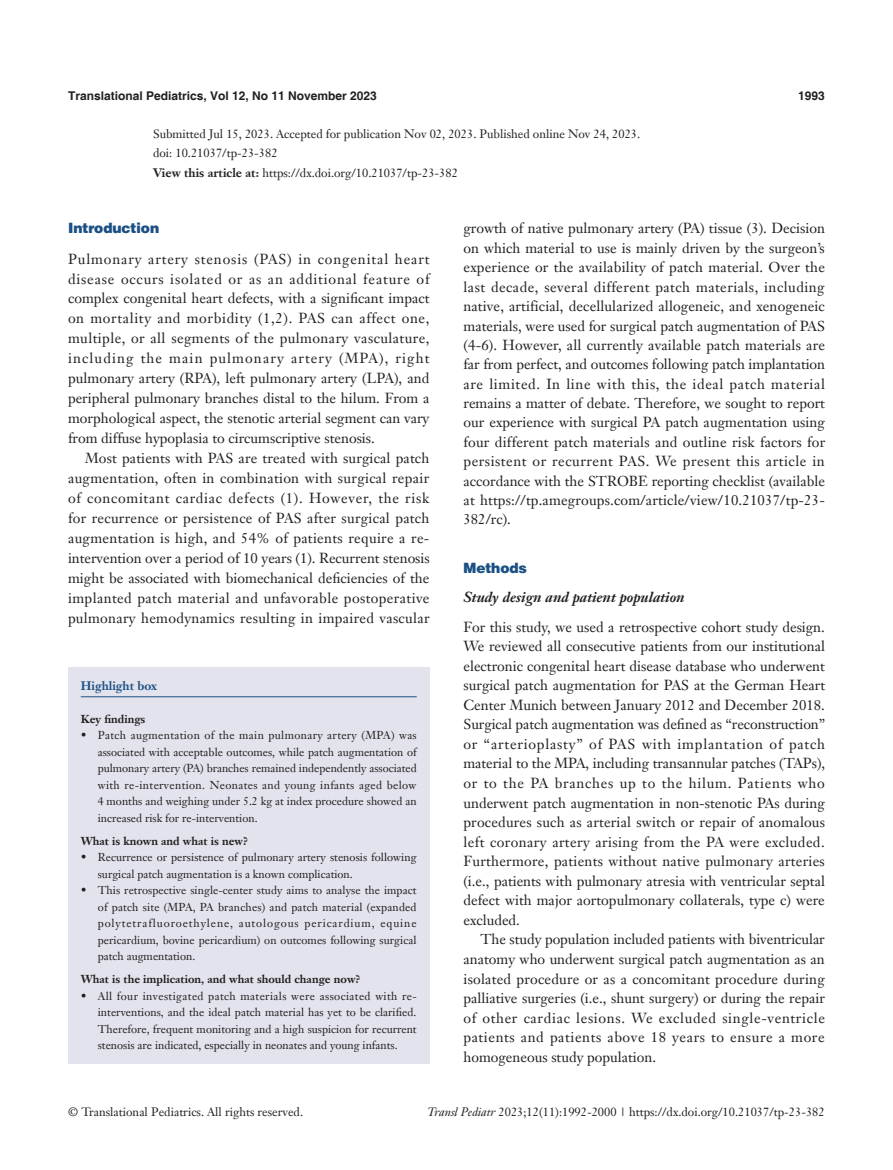
<style>
.page{position:relative;width:893px;height:1170px;background:#fff}
.page>*{position:absolute;margin:0;border:0;box-sizing:border-box;transform-origin:0 0}
.t1{font:14.25px/19.5px "Janson Text LT";color:#231f20;text-align:justify}
.t2{font:italic 700 14.25px "Janson Text LT";color:#231f20}
.t3{font:900 14.25px "Helvetica";color:#1c5085}
.t4{font:12px/19.5px "Janson Text LT";color:#231f20}
.t5{font:700 12px "Helvetica";color:#231f20}
.t6{font:700 12px "Janson Text LT";color:#1c5085}
.t7{font:11.25px/16.5px "Janson Text LT";color:#231f20;text-align:justify}
.t8{font:700 11.25px "Janson Text LT";color:#231f20}
.s1{font-weight:700}
.s2{font-style:italic}
</style>
<div class="page">
<div style="left:68px;top:667px;width:361px;height:396px;background:#e2e3ec"></div>
<hr style="left:81px;top:696px;width:336px;height:1px;background:#1c5085">
<p class="t5" style="left:68px;top:88px;width:310px">Translational Pediatrics, Vol 12, No 11 November 2023</p>
<p class="t5" style="left:798px;top:88px;width:28px">1993</p>
<p class="t4" style="left:153px;top:124px;width:489px">Submitted Jul 15, 2023. Accepted for publication Nov 02, 2023. Published online Nov 24, 2023. doi: 10.21037/tp-23-382<br><span class="s1">View this article at:</span> https://dx.doi.org/10.21037/tp-23-382</p>
<p class="t3" style="left:68px;top:219px;width:93px">Introduction</p>
<p class="t1" style="left:68px;top:248px;width:363px;line-height:20px">Pulmonary artery stenosis (PAS) in congenital heart disease occurs isolated or as an additional feature of complex congenital heart defects, with a significant impact on mortality and morbidity (1,2). PAS can affect one, multiple, or all segments of the pulmonary vasculature, including the main pulmonary artery (MPA), right pulmonary artery (RPA), left pulmonary artery (LPA), and peripheral pulmonary branches distal to the hilum. From a morphological aspect, the stenotic arterial segment can vary from diffuse hypoplasia to circumscriptive stenosis.</p>
<p class="t1" style="left:68px;top:448px;width:363px;line-height:20px;text-indent:17px">Most patients with PAS are treated with surgical patch augmentation, often in combination with surgical repair of concomitant cardiac defects (1). However, the risk for recurrence or persistence of PAS after surgical patch augmentation is high, and 54% of patients require a re&shy;intervention over a period of 10 years (1). Recurrent stenosis might be associated with biomechanical deficiencies of the implanted patch material and unfavorable postoperative pulmonary hemodynamics resulting in impaired vascular</p>
<p class="t6" style="left:81px;top:678px;width:78px">Highlight box</p>
<p class="t8" style="left:81px;top:711px;width:66px">Key findings</p>
<p class="t7" style="left:98px;top:727px;width:320px;text-indent:-17px">• Patch augmentation of the main pulmonary artery (MPA) was associated with acceptable outcomes, while patch augmentation of pulmonary artery (PA) branches remained independently associated with re-intervention. Neonates and young infants aged below 4 months and weighing under 5.2 kg at index procedure showed an increased risk for re-intervention.</p>
<p class="t8" style="left:81px;top:833px;width:169px">What is known and what is new?</p>
<p class="t7" style="left:98px;top:849px;width:320px;text-indent:-17px">• Recurrence or persistence of pulmonary artery stenosis following surgical patch augmentation is a known complication.</p>
<p class="t7" style="left:98px;top:882px;width:320px;text-indent:-17px">• This retrospective single-center study aims to analyse the impact of patch site (MPA, PA branches) and patch material (expanded polytetrafluoroethylene, autologous pericardium, equine pericardium, bovine pericardium) on outcomes following surgical patch augmentation.</p>
<p class="t8" style="left:81px;top:972px;width:281px">What is the implication, and what should change now?</p>
<p class="t7" style="left:98px;top:987px;width:321px;text-indent:-17px">• All four investigated patch materials were associated with re&shy;interventions, and the ideal patch material has yet to be clarified.<br>Therefore, frequent monitoring and a high suspicion for recurrent stenosis are indicated, especially in neonates and young infants.</p>
<p class="t1" style="left:463px;top:219px;width:363px">growth of native pulmonary artery (PA) tissue (3). Decision on which material to use is mainly driven by the surgeon’s experience or the availability of patch material. Over the last decade, several different patch materials, including native, artificial, decellularized allogeneic, and xenogeneic materials, were used for surgical patch augmentation of PAS (4-6). However, all currently available patch materials are far from perfect, and outcomes following patch implantation are limited. In line with this, the ideal patch material remains a matter of debate. Therefore, we sought to report our experience with surgical PA patch augmentation using four different patch materials and outline risk factors for persistent or recurrent PAS. We present this article in accordance with the STROBE reporting checklist (available at https://tp.amegroups.com/article/view/10.21037/tp-23- 382/rc).</p>
<p class="t3" style="left:463px;top:558px;width:65px">Methods</p>
<p class="t2" style="left:463px;top:588px;width:223px">Study design and patient population</p>
<p class="t1" style="left:463px;top:616px;width:363px">For this study, we used a retrospective cohort study design.<br>We reviewed all consecutive patients from our institutional electronic congenital heart disease database who underwent surgical patch augmentation for PAS at the German Heart Center Munich between January 2012 and December 2018.<br>Surgical patch augmentation was defined as “reconstruction” or “arterioplasty” of PAS with implantation of patch material to the MPA, including transannular patches (TAPs), or to the PA branches up to the hilum. Patients who underwent patch augmentation in non-stenotic PAs during procedures such as arterial switch or repair of anomalous left coronary artery arising from the PA were excluded.<br>Furthermore, patients without native pulmonary arteries (i.e., patients with pulmonary atresia with ventricular septal defect with major aortopulmonary collaterals, type c) were excluded.</p>
<p class="t1" style="left:463px;top:929px;width:363px;text-indent:17px">The study population included patients with biventricular anatomy who underwent surgical patch augmentation as an isolated procedure or as a concomitant procedure during palliative surgeries (i.e., shunt surgery) or during the repair of other cardiac lesions. We excluded single-ventricle patients and patients above 18 years to ensure a more homogeneous study population.</p>
<p class="t4" style="left:68px;top:1102px;width:236px">© Translational Pediatrics. All rights reserved.</p>
<p class="t4" style="left:428px;top:1102px;width:399px"><span class="s2">Transl Pediatr</span> 2023;12(11):1992-2000 | https://dx.doi.org/10.21037/tp-23-382</p>
</div>
